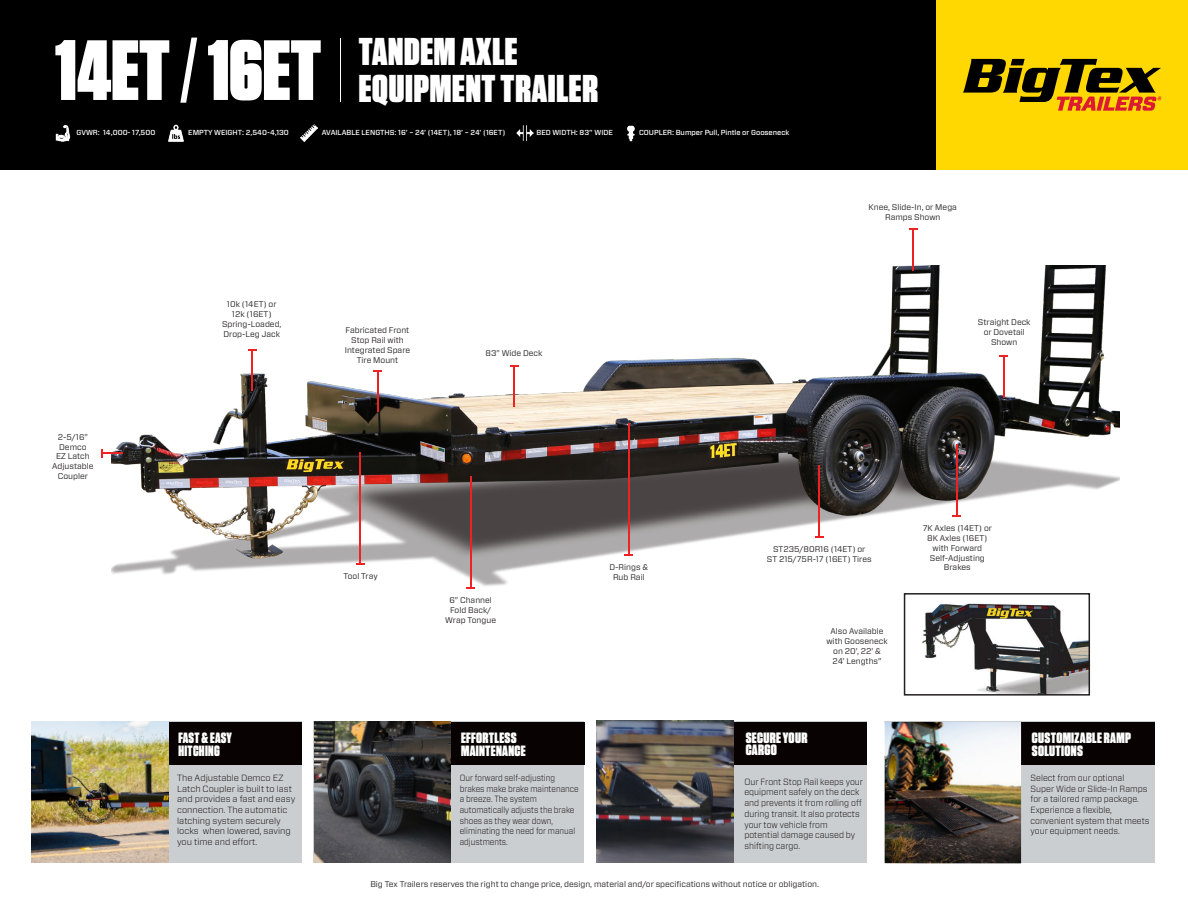
<style>
.page{position:relative;width:1188px;height:918px;background:#fff}
.page>*{position:absolute;margin:0;border:0;box-sizing:border-box;transform-origin:0 0}
.t1{font:900 85.2px "Tungsten";color:#fff}
.t2{font:900 38.7px "Tungsten";letter-spacing:.02em;color:#fff}
.t3{font:900 15px "Tungsten";letter-spacing:.02em;color:#fff}
.t4{font:900 14.85px "Tungsten";letter-spacing:.02em;color:#fff}
.t5{font:900 14.85px "Tungsten";letter-spacing:.02em;color:#fff;scale:.95 1}
.t6{font:300 9px/10.8px "Forza";color:#080302;scale:.94 1}
.t7{font:300 8.85px/10.6px "Forza";color:#080302;scale:.88 1}
.t8{font:300 8.85px/10.6px "Forza";color:#080302}
.t9{font:300 8.85px/10.6px "Forza";color:#080302;scale:.94 1}
.t10{font:8.25px/9.9px "Forza";color:#231f20;text-align:center}
.t11{font:500 7.35px "Forza";color:#fff}
.s1{font-weight:500}
</style>
<div class="page">
<img style="left:111px;top:265px;width:1009px;height:323px">
<div style="left:31px;top:722px;width:271px;height:141px;background:#caced1"></div>
<div style="left:314px;top:722px;width:270px;height:141px;background:#caced1"></div>
<div style="left:596px;top:722px;width:271px;height:141px;background:#caced1"></div>
<div style="left:885px;top:722px;width:270px;height:141px;background:#caced1"></div>
<div style="left:31px;top:722px;width:270px;height:43px;background:#080302"></div>
<div style="left:314px;top:722px;width:270px;height:43px;background:#080302"></div>
<div style="left:596px;top:722px;width:271px;height:43px;background:#080302"></div>
<div style="left:884px;top:722px;width:271px;height:43px;background:#080302"></div>
<div style="left:0;top:0;width:937px;height:170px;background:#000"></div>
<div style="left:936px;top:0;width:252px;height:170px;background:#ffd801"></div>
<hr style="left:340px;top:38px;width:1px;height:64px;background:#fff">
<img style="left:627px;top:125px;width:8px;height:16px">
<img style="left:301px;top:125px;width:16px;height:16px">
<img style="left:516px;top:126px;width:18px;height:15px">
<img style="left:55px;top:124px;width:16px;height:18px">
<img style="left:168px;top:124px;width:16px;height:18px">
<svg style="left:963px;top:59px;width:198px;height:52px"></svg>
<img style="left:31px;top:721px;width:137px;height:142px">
<img style="left:314px;top:722px;width:136px;height:141px">
<img style="left:885px;top:722px;width:136px;height:141px">
<hr style="left:251px;top:350px;width:2px;height:41px;background:#ee2123">
<hr style="left:377px;top:370px;width:1px;height:42px;background:#ee2123">
<hr style="left:514px;top:366px;width:1px;height:41px;background:#ee2123">
<hr style="left:913px;top:229px;width:1px;height:41px;background:#ee2123">
<hr style="left:1003px;top:356px;width:1px;height:41px;background:#ee2123">
<hr style="left:956px;top:445px;width:1px;height:71px;background:#ee2123">
<hr style="left:819px;top:466px;width:1px;height:71px;background:#ee2123">
<hr style="left:628px;top:423px;width:1px;height:132px;background:#ee2123">
<hr style="left:470px;top:476px;width:1px;height:112px;background:#ee2123">
<hr style="left:360px;top:452px;width:1px;height:112px;background:#ee2123">
<svg style="left:248px;top:349px;width:8px;height:2px"></svg>
<svg style="left:510px;top:365px;width:8px;height:2px"></svg>
<svg style="left:953px;top:515px;width:8px;height:2px"></svg>
<svg style="left:356px;top:563px;width:9px;height:2px"></svg>
<hr style="left:102px;top:452px;width:21px;height:2px;background:#ee2123">
<img style="left:922px;top:603px;width:165px;height:90px">
<div style="left:904px;top:593px;width:186px;height:103px;border:2px solid #231f20"></div>
<img style="left:596px;top:721px;width:137px;height:142px">
<p class="t1" style="left:55px;top:22px;width:268px">14ET <span class="s1">/</span> 16ET</p>
<p class="t2" style="left:359px;top:30px;width:160px">TANDEM AXLE</p>
<p class="t2" style="left:359px;top:66px;width:241px">EQUIPMENT TRAILER</p>
<p class="t11" style="left:76px;top:127px;width:80px">GVWR: 14,000- 17,500</p>
<p class="t11" style="left:188px;top:127px;width:102px">EMPTY WEIGHT: 2,540-4,130</p>
<p class="t11" style="left:322px;top:127px;width:185px">AVAILABLE LENGTHS: 16’ – 24’ (14ET), 18’ – 24’ (16ET)</p>
<p class="t11" style="left:537px;top:127px;width:78px">BED WIDTH: 83” WIDE</p>
<p class="t11" style="left:639px;top:127px;width:152px">COUPLER: Bumper Pull, Pintle or Gooseneck</p>
<p class="t10" style="left:52px;top:432px;width:43px">2-5/16”<br>Demco<br>EZ Latch<br>Adjustable<br>Coupler</p>
<p class="t10" style="left:227px;top:299px;width:51px">10k (14ET) or</p>
<p class="t10" style="left:222px;top:309px;width:61px">12k (16ET)<br>Spring-Loaded,<br>Drop-Leg Jack</p>
<p class="t10" style="left:345px;top:325px;width:67px">Fabricated Front<br>Stop Rail with<br>Integrated Spare<br>Tire Mount</p>
<p class="t10" style="left:486px;top:348px;width:58px">83” Wide Deck</p>
<p class="t10" style="left:869px;top:202px;width:90px">Knee, Slide-In, or Mega<br>Ramps Shown</p>
<p class="t10" style="left:978px;top:317px;width:54px">Straight Deck</p>
<p class="t10" style="left:984px;top:327px;width:43px">or Dovetail</p>
<p class="t10" style="left:991px;top:337px;width:28px">Shown</p>
<p class="t10" style="left:344px;top:571px;width:36px">Tool Tray</p>
<p class="t10" style="left:445px;top:595px;width:52px">6” Channel<br>Fold Back/<br>Wrap Tongue</p>
<p class="t10" style="left:610px;top:562px;width:40px">D-Rings &amp;<br>Rub Rail</p>
<p class="t5" style="left:178px;top:730px;width:58px">FAST &amp; EASY</p>
<p class="t5" style="left:178px;top:742px;width:45px">HITCHING</p>
<p class="t4" style="left:461px;top:730px;width:57px">EFFORTLESS</p>
<p class="t4" style="left:461px;top:742px;width:66px">MAINTENANCE</p>
<p class="t8" style="left:177px;top:772px;width:120px">The Adjustable Demco EZ<br>Latch Coupler is built to last and provides a fast and easy connection. The automatic latching system securely locks when lowered, saving you time and effort.</p>
<p class="t7" style="left:460px;top:772px;width:137px">Our forward self-adjusting brakes make brake maintenance a breeze. The system</p>
<p class="t7" style="left:460px;top:804px;width:133px">automatically adjusts the brake shoes as they wear down, eliminating the need for manual adjustments.</p>
<p class="t10" style="left:773px;top:544px;width:94px">ST235/80R16 (14ET) or</p>
<p class="t10" style="left:767px;top:554px;width:106px">ST 215/75R-17 (16ET) Tires</p>
<p class="t10" style="left:826px;top:626px;width:63px">Also Available with Gooseneck on 20’, 22’ &amp;</p>
<p class="t10" style="left:833px;top:656px;width:50px">24’ Lengths”</p>
<p class="t3" style="left:746px;top:729px;width:63px">SECURE YOUR</p>
<p class="t3" style="left:746px;top:741px;width:33px">CARGO</p>
<p class="t6" style="left:744px;top:776px;width:128px">Our Front Stop Rail keeps your equipment safely on the deck and prevents it from rolling off during transit. It also protects your tow vehicle from</p>
<p class="t6" style="left:744px;top:830px;width:119px">potential damage caused by shifting cargo.</p>
<p class="t10" style="left:370px;top:879px;width:450px">Big Tex Trailers reserves the right to change price, design, material and/or specifications without notice or obligation.</p>
<p class="t10" style="left:923px;top:523px;width:71px">7K Axles (14ET) or<br>8K Axles (16ET) with Forward<br>Self-Adjusting<br>Brakes</p>
<p class="t4" style="left:1032px;top:730px;width:101px">CUSTOMIZABLE RAMP</p>
<p class="t4" style="left:1032px;top:742px;width:53px">SOLUTIONS</p>
<p class="t9" style="left:1031px;top:772px;width:101px">Select from our optional</p>
<p class="t9" style="left:1031px;top:783px;width:126px">Super Wide or Slide-In Ramps for a tailored ramp package.<br>Experience a flexible,</p>
<p class="t9" style="left:1031px;top:815px;width:128px">convenient system that meets your equipment needs.</p>
</div>
